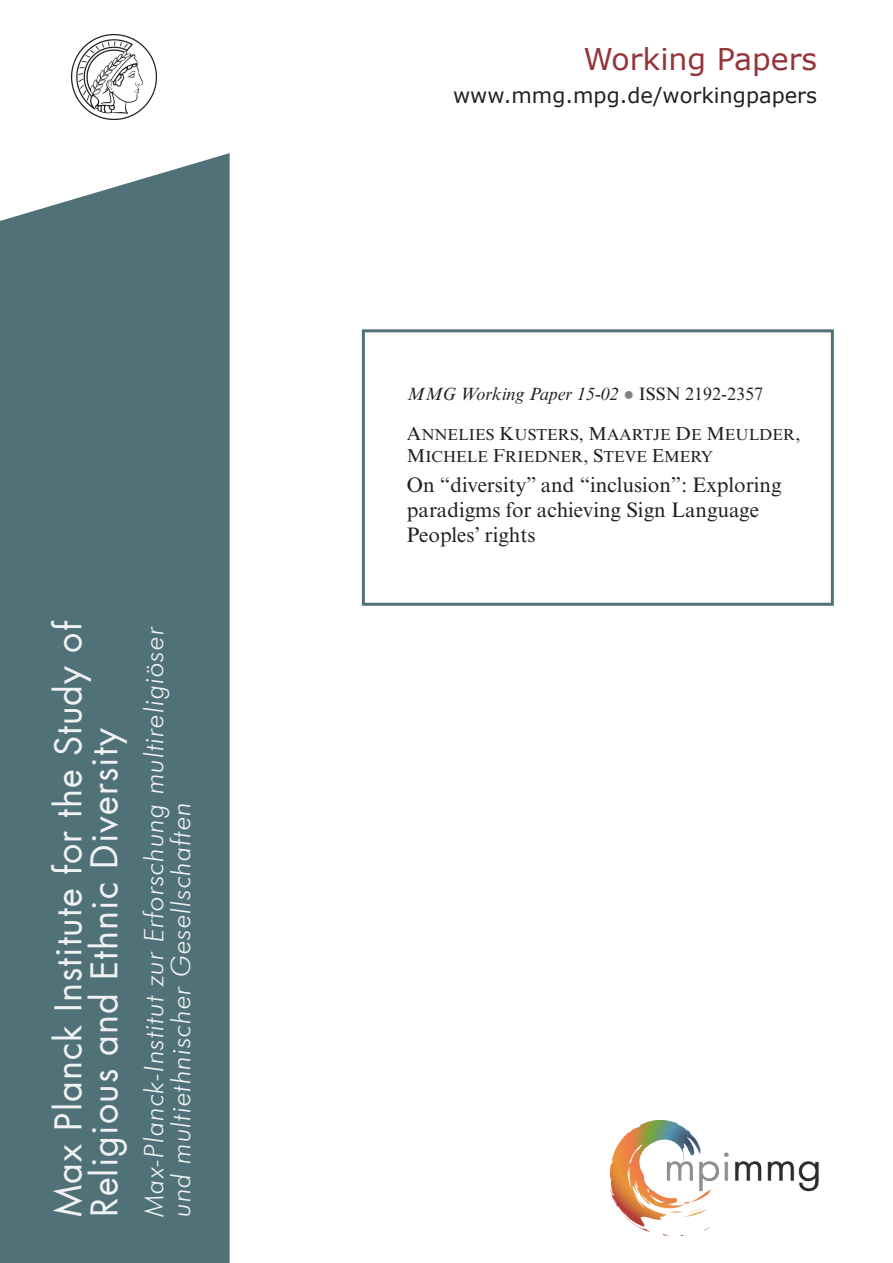
<style>
.page{position:relative;width:893px;height:1263px;background:#fff}
.page>*{position:absolute;margin:0;border:0;box-sizing:border-box;transform-origin:0 0}
.t1{font:36px/36px "Futura LT";letter-spacing:.03em;color:#f0f1f2}
.t2{font:30px "Verdana";color:#943539}
.t3{font:italic 300 27px/27px "Futura BT";letter-spacing:.03em;color:#f0f1f2}
.t4{font:21px/25.2px "Times New Roman MT Std";color:#231f20}
.t5{font:21px "Verdana";color:#231f20}
.t6{font:italic 18px "Times New Roman MT Std";color:#231f20}
.t7{font:15.9px/22.5px "Times New Roman MT Std SC850";color:#231f20}
.s1{font-family:"Verdana";font-style:normal;color:#808285}
.s2{font-style:normal}
.s3{font-size:18.75px}
</style>
<div class="page">
<img style="left:611px;top:1120px;width:208px;height:115px">
<img style="left:71px;top:34px;width:85px;height:85px">
<div style="left:0;top:153px;width:230px;height:1110px;background:#4f7177"></div>
<div style="left:362px;top:329px;width:472px;height:277px;border:3px solid #4f7177"></div>
<h1 class="t1" style="left:51px;top:1217px;width:597px;rotate:-90deg">Max Planck Institute for the Study of<br>Religious and Ethnic Diversity</h1>
<p class="t3" style="left:140px;top:1217px;width:591px;rotate:-90deg">Max-Planck-Institut zur Erforschung multireligiöser und multiethnischer Gesellschaften</p>
<h2 class="t2" style="left:583px;top:38px;width:235px">Working Papers</h2>
<p class="t5" style="left:453px;top:81px;width:366px">www.mmg.mpg.de/workingpapers</p>
<p class="t6" style="left:407px;top:384px;width:358px">MMG Working Paper 15-02 <span class="s1">●</span> <span class="s2">ISSN 2192-2357</span></p>
<p class="t7" style="left:407px;top:423px;width:395px"><span class="s3">A</span>NNELIES <span class="s3">K</span>USTERS<span class="s3">, M</span>AARTJE <span class="s3">D</span>E <span class="s3">M</span>EULDER<span class="s3">,<br>M</span>ICHELE <span class="s3">F</span>RIEDNER<span class="s3">, S</span>TEVE <span class="s3">E</span>MERY</p>
<p class="t4" style="left:407px;top:472px;width:376px">On “diversity” and “inclusion”: Exploring paradigms for achieving Sign Language<br>Peoples’ rights</p>
</div>
